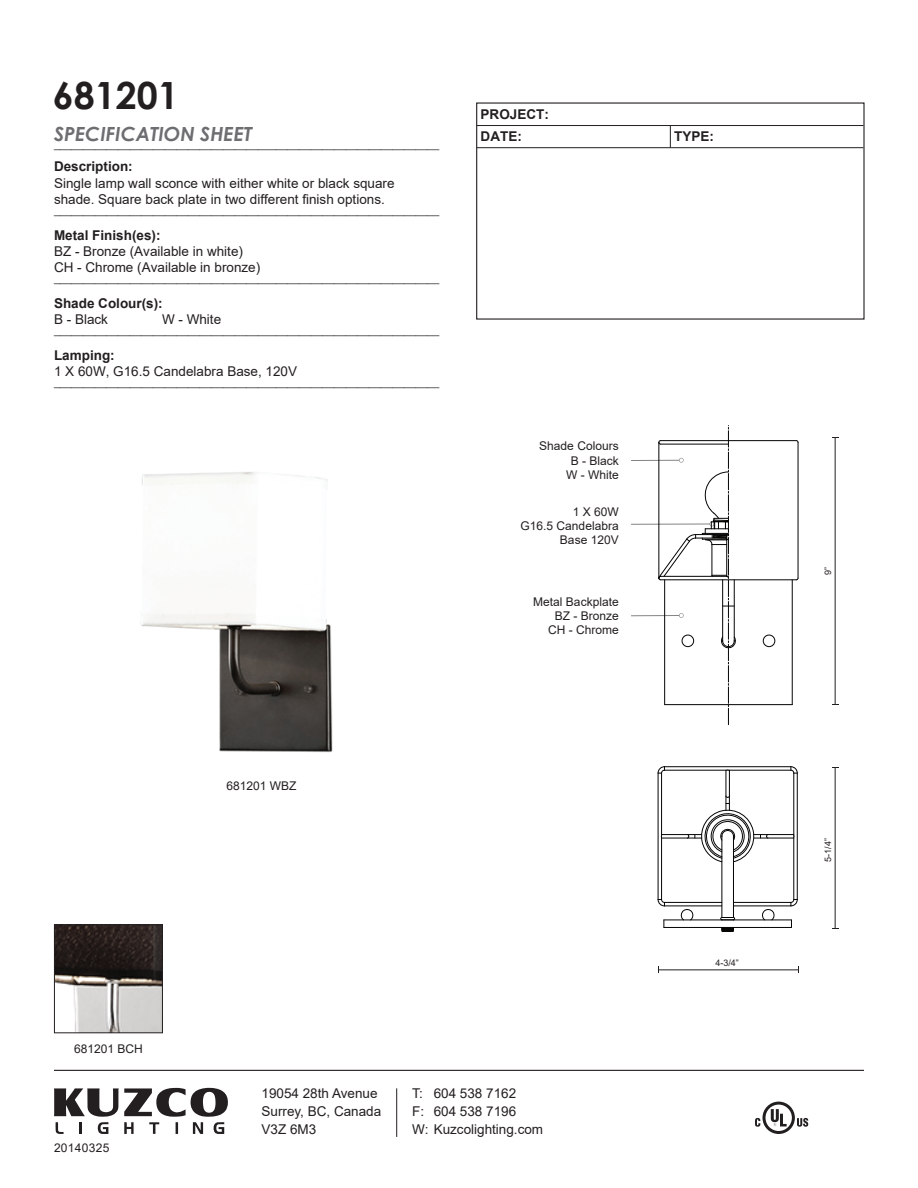
<style>
.page{position:relative;width:918px;height:1188px;background:#fff}
.page>*{position:absolute;margin:0;border:0;box-sizing:border-box;transform-origin:0 0}
.t1{font:700 37.5px "Century Gothic";color:#231f20}
.t2{font:italic 700 19.5px "Century Gothic";color:#6d6e71}
.t3{font:13.5px/18px "Arial";color:#231f20}
.t4{font:700 13.5px/22.4px "Arial";color:#231f20}
.t5{font:12px/14.4px "Arial";color:#231f20;text-align:right}
.t6{font:12px "Arial";letter-spacing:.025em;color:#231f20}
.t7{font:10.5px "Arial";color:#231f20}
.t8{font:9px "Arial";color:#231f20}
</style>
<div class="page">
<img style="left:140px;top:472px;width:193px;height:281px">
<img style="left:56px;top:926px;width:105px;height:105px">
<hr style="left:477px;top:125px;width:386px;height:1px;background:#231f20">
<hr style="left:477px;top:147px;width:386px;height:1px;background:#231f20">
<svg style="left:670px;top:126px;width:1px;height:22px"></svg>
<hr style="left:835px;top:437px;width:1px;height:267px;background:#231f20">
<hr style="left:835px;top:767px;width:1px;height:162px;background:#231f20">
<hr style="left:659px;top:970px;width:139px;height:1px;background:#231f20">
<hr style="left:631px;top:524px;width:81px;height:1px;background:#040503">
<hr style="left:631px;top:615px;width:50px;height:1px;background:#040503">
<svg style="left:679px;top:613px;width:5px;height:5px"></svg>
<hr style="left:631px;top:460px;width:50px;height:1px;background:#040503">
<svg style="left:679px;top:458px;width:5px;height:5px"></svg>
<div style="left:54px;top:924px;width:109px;height:109px;border:1px solid #231f20"></div>
<hr style="left:664px;top:766px;width:127px;height:1px;background:#040503">
<hr style="left:664px;top:770px;width:63px;height:1px;background:#040503">
<hr style="left:729px;top:770px;width:62px;height:1px;background:#040503">
<hr style="left:797px;top:773px;width:1px;height:127px;background:#040503">
<hr style="left:793px;top:773px;width:1px;height:62px;background:#040503">
<hr style="left:793px;top:837px;width:1px;height:63px;background:#040503">
<hr style="left:754px;top:834px;width:40px;height:1px;background:#040503">
<hr style="left:662px;top:834px;width:40px;height:1px;background:#040503">
<hr style="left:662px;top:838px;width:40px;height:1px;background:#040503">
<hr style="left:754px;top:838px;width:40px;height:1px;background:#040503">
<hr style="left:733px;top:836px;width:1px;height:81px;background:#040503">
<hr style="left:729px;top:770px;width:1px;height:40px;background:#040503">
<hr style="left:726px;top:770px;width:1px;height:40px;background:#040503">
<hr style="left:722px;top:836px;width:1px;height:81px;background:#040503">
<hr style="left:733px;top:902px;width:58px;height:1px;background:#040503">
<hr style="left:664px;top:902px;width:58px;height:1px;background:#040503">
<hr style="left:664px;top:906px;width:58px;height:1px;background:#040503">
<hr style="left:733px;top:906px;width:58px;height:1px;background:#040503">
<hr style="left:661px;top:837px;width:1px;height:63px;background:#040503">
<hr style="left:661px;top:773px;width:1px;height:62px;background:#040503">
<hr style="left:658px;top:773px;width:1px;height:127px;background:#040503">
<hr style="left:664px;top:920px;width:127px;height:1px;background:#040503">
<hr style="left:664px;top:927px;width:127px;height:1px;background:#040503">
<svg style="left:761px;top:909px;width:14px;height:12px"></svg>
<svg style="left:680px;top:909px;width:14px;height:12px"></svg>
<svg style="left:657px;top:766px;width:8px;height:8px"></svg>
<svg style="left:790px;top:766px;width:8px;height:8px"></svg>
<svg style="left:790px;top:899px;width:8px;height:8px"></svg>
<svg style="left:657px;top:899px;width:8px;height:8px"></svg>
<svg style="left:687px;top:794px;width:82px;height:69px"></svg>
<svg style="left:720px;top:917px;width:15px;height:15px"></svg>
<hr style="left:665px;top:704px;width:127px;height:1px;background:#040503">
<hr style="left:798px;top:442px;width:1px;height:136px;background:#040503">
<hr style="left:792px;top:580px;width:1px;height:125px;background:#040503">
<hr style="left:661px;top:579px;width:135px;height:1px;background:#040503">
<hr style="left:661px;top:576px;width:66px;height:1px;background:#040503">
<hr style="left:696px;top:538px;width:31px;height:1px;background:#040503">
<hr style="left:664px;top:580px;width:1px;height:125px;background:#040503">
<hr style="left:658px;top:442px;width:1px;height:136px;background:#040503">
<hr style="left:661px;top:440px;width:135px;height:1px;background:#040503">
<div style="left:682px;top:635px;width:12px;height:12px;border:1px solid #040503;border-radius:50%"></div>
<div style="left:763px;top:635px;width:12px;height:12px;border:1px solid #040503;border-radius:50%"></div>
<svg style="left:658px;top:440px;width:3px;height:5px"></svg>
<svg style="left:658px;top:534px;width:38px;height:47px"></svg>
<hr style="left:661px;top:444px;width:67px;height:1px;background:#040503">
<hr style="left:696px;top:534px;width:32px;height:1px;background:#040503">
<svg style="left:702px;top:426px;width:34px;height:299px"></svg>
<hr style="left:54px;top:1070px;width:810px;height:1px;background:#231f20">
<hr style="left:396px;top:1088px;width:1px;height:49px;background:#231f20">
<svg style="left:54px;top:1088px;width:174px;height:46px"></svg>
<svg style="left:755px;top:1102px;width:53px;height:32px"></svg>
<h1 class="t1" style="left:53px;top:66px;width:128px">681201</h1>
<h2 class="t2" style="left:54px;top:119px;width:200px">SPECIFICATION SHEET</h2>
<p class="t7" style="left:54px;top:137px;width:387px">__________________________________________________________________</p>
<p class="t4" style="left:54px;top:156px;width:80px">Description:</p>
<p class="t3" style="left:54px;top:175px;width:342px;line-height:16.2px">Single lamp wall sconce with either white or black square shade. Square back plate in two different finish options.</p>
<p class="t7" style="left:54px;top:203px;width:387px">__________________________________________________________________</p>
<p class="t4" style="left:54px;top:224px;width:108px">Metal Finish(es):</p>
<p class="t3" style="left:54px;top:243px;width:208px;line-height:16.2px">BZ - Bronze (Available in white)<br>CH - Chrome (Available in bronze)</p>
<p class="t7" style="left:54px;top:271px;width:387px">__________________________________________________________________</p>
<p class="t4" style="left:54px;top:292px;width:110px">Shade Colour(s):</p>
<p class="t3" style="left:54px;top:310px;width:56px">B - Black</p>
<p class="t3" style="left:162px;top:310px;width:61px">W - White</p>
<p class="t7" style="left:54px;top:323px;width:387px">__________________________________________________________________</p>
<p class="t4" style="left:54px;top:344px;width:62px">Lamping:</p>
<p class="t3" style="left:54px;top:362px;width:245px">1 X 60W, G16.5 Candelabra Base, 120V</p>
<p class="t7" style="left:54px;top:375px;width:387px">__________________________________________________________________</p>
<p class="t4" style="left:481px;top:103px;width:70px">PROJECT:<br>DATE:</p>
<p class="t5" style="left:539px;top:439px;width:81px">Shade Colours<br>B - Black<br>W - White</p>
<p class="t5" style="left:521px;top:504px;width:100px">1 X 60W<br>G16.5 Candelabra<br>Base 120V</p>
<p class="t5" style="left:533px;top:594px;width:87px">Metal Backplate<br>BZ - Bronze<br>CH - Chrome</p>
<p class="t4" style="left:674px;top:126px;width:41px">TYPE:</p>
<p class="t5" style="left:227px;top:779px;width:72px">681201 WBZ</p>
<p class="t5" style="left:74px;top:1041px;width:70px">681201 BCH</p>
<p class="t6" style="left:54px;top:1140px;width:57px">20140325</p>
<p class="t3" style="left:262px;top:1084px;width:121px">19054 28th Avenue<br>Surrey, BC, Canada<br>V3Z 6M3</p>
<p class="t3" style="left:412px;top:1084px;width:132px">T: 604 538 7162<br>F: 604 538 7196<br>W: Kuzcolighting.com</p>
<p class="t8" style="left:715px;top:957px;width:25px">4-3/4”</p>
<p class="t8" style="left:822px;top:575px;width:10px;rotate:-90deg">9”</p>
<p class="t8" style="left:822px;top:862px;width:25px;rotate:-90deg">5-1/4”</p>
</div>
